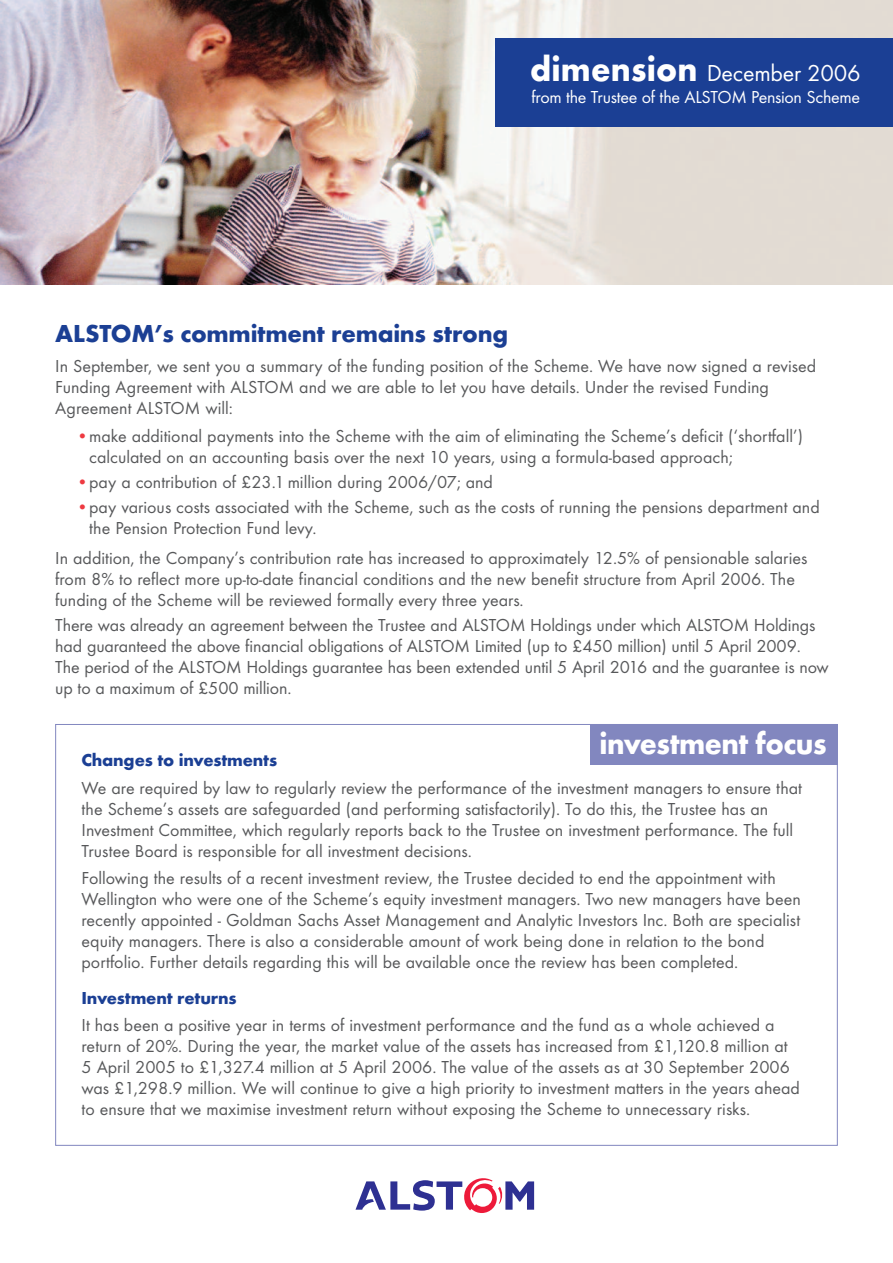
<style>
.page{position:relative;width:893px;height:1263px;background:#fff}
.page>*{position:absolute;margin:0;border:0;box-sizing:border-box;transform-origin:0 0}
.t1{font:700 31.5px "Futura T";letter-spacing:-.02em;color:#fff;scale:.95 1}
.t2{font:700 25.5px "Futura T";letter-spacing:-.01em;color:#1b3f94}
.t3{font:24px "Futura T";letter-spacing:-.01em;color:#fff}
.t4{font:18px/21px "Futura T";color:#57585a}
.t5{font:18px "Futura T";letter-spacing:-.015em;color:#fff}
.t6{font:700 18px "Futura T";letter-spacing:-.01em;color:#1b3f94}
.s1{font-weight:700;font-size:36px}
.s2{color:#ee3a41}
</style>
<div class="page">
<img style="left:0;top:0;width:893px;height:284px">
<div style="left:590px;top:724px;width:247px;height:41px;background:#8287bf"></div>
<div style="left:495px;top:38px;width:398px;height:89px;background:#1b3f94"></div>
<svg style="left:355px;top:1178px;width:179px;height:35px"></svg>
<h3 class="t3" style="left:530px;top:59px;width:332px"><span class="s1">dimension</span> December 2006</h3>
<p class="t5" style="left:532px;top:86px;width:330px">from the Trustee of the ALSTOM Pension Scheme</p>
<h2 class="t2" style="left:55px;top:319px;width:454px">ALSTOM’s commitment remains strong</h2>
<p class="t4" style="left:55px;top:355px;width:762px">In September, we sent you a summary of the funding position of the Scheme. We have now signed a revised<br>Funding Agreement with ALSTOM and we are able to let you have details. Under the revised Funding<br>Agreement ALSTOM will:</p>
<p class="t4" style="left:89px;top:425px;width:715px;text-indent:-13px"><span class="s2">•</span>make additional payments into the Scheme with the aim of eliminating the Scheme’s deficit (‘shortfall’) calculated on an accounting basis over the next 10 years, using a formula-based approach;</p>
<p class="t4" style="left:77px;top:471px;width:418px"><span class="s2">•</span>pay a contribution of £23.1 million during 2006/07; and</p>
<p class="t4" style="left:89px;top:496px;width:732px;text-indent:-13px"><span class="s2">•</span>pay various costs associated with the Scheme, such as the costs of running the pensions department and the Pension Protection Fund levy.</p>
<p class="t4" style="left:55px;top:547px;width:754px">In addition, the Company’s contribution rate has increased to approximately 12.5% of pensionable salaries from 8% to reflect more up-to-date financial conditions and the new benefit structure from April 2006. The funding of the Scheme will be reviewed formally every three years.</p>
<p class="t4" style="left:55px;top:614px;width:775px">There was already an agreement between the Trustee and ALSTOM Holdings under which ALSTOM Holdings had guaranteed the above financial obligations of ALSTOM Limited (up to £450 million) until 5 April 2009.<br>The period of the ALSTOM Holdings guarantee has been extended until 5 April 2016 and the guarantee is now up to a maximum of £500 million.</p>
<h1 class="t1" style="left:600px;top:724px;width:240px">investment focus</h1>
<p class="t6" style="left:82px;top:749px;width:197px">Changes to investments</p>
<p class="t4" style="left:82px;top:777px;width:722px">We are required by law to regularly review the performance of the investment managers to ensure that the Scheme’s assets are safeguarded (and performing satisfactorily). To do this, the Trustee has an Investment Committee, which regularly reports back to the Trustee on investment performance. The full Trustee Board is responsible for all investment decisions.</p>
<p class="t4" style="left:82px;top:867px;width:721px">Following the results of a recent investment review, the Trustee decided to end the appointment with Wellington who were one of the Scheme’s equity investment managers. Two new managers have been recently appointed - Goldman Sachs Asset Management and Analytic Investors Inc. Both are specialist equity managers. There is also a considerable amount of work being done in relation to the bond portfolio. Further details regarding this will be available once the review has been completed.</p>
<p class="t6" style="left:82px;top:987px;width:156px">Investment returns</p>
<p class="t4" style="left:82px;top:1014px;width:720px">It has been a positive year in terms of investment performance and the fund as a whole achieved a return of 20%. During the year, the market value of the assets has increased from £1,120.8 million at 5 April 2005 to £1,327.4 million at 5 April 2006. The value of the assets as at 30 September 2006 was £1,298.9 million. We will continue to give a high priority to investment matters in the years ahead to ensure that we maximise investment return without exposing the Scheme to unnecessary risks.</p>
</div>
